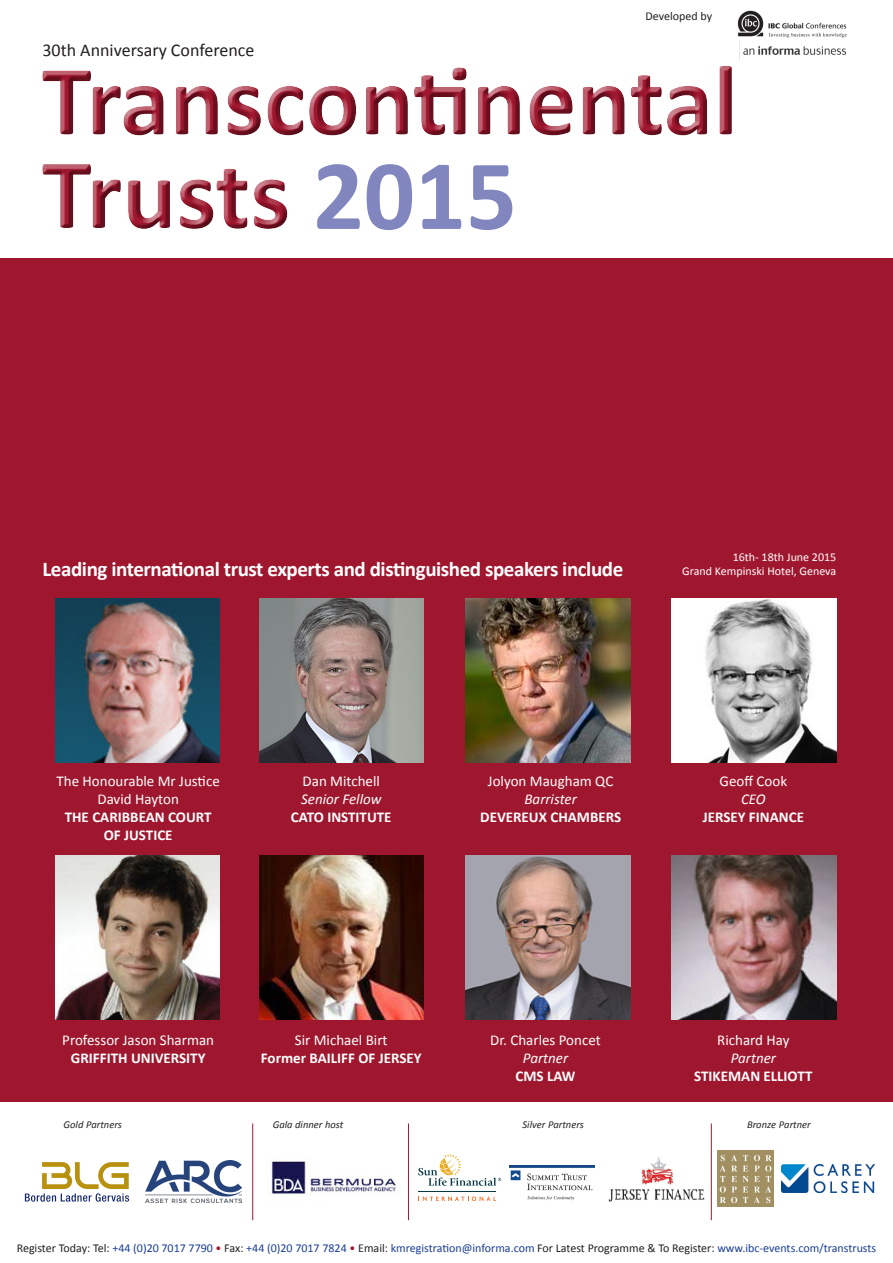
<style>
.page{position:relative;width:893px;height:1263px;background:#fff}
.page>*{position:absolute;margin:0;border:0;box-sizing:border-box;transform-origin:0 0}
.t1{font:700 100.65px/93.6px "Calibri";color:#9f172e}
.t2{font:700 21px "Calibri";letter-spacing:-.02em;color:#fff}
.t3{font:18px "Calibri";color:#231f20}
.t4{font:15px/18px "Calibri";color:#fff;text-align:center}
.t5{font:700 15px/18px "Calibri";color:#fff;text-align:center}
.t6{font:italic 15px "Calibri";color:#fff}
.t7{font:12px "Calibri";color:#1a3e93}
.t8{font:12px "Calibri";color:#fff}
.t9{font:12px "Calibri";color:#231f20}
.t10{font:italic 10.5px "Calibri";color:#231f20}
.s1{color:#8286bf}
.s2{color:#231f20}
.s3{color:#9f172e}
</style>
<div class="page">
<div style="left:0;top:259px;width:893px;height:843px;background:#9f172e"></div>
<img style="left:55px;top:598px;width:165px;height:165px">
<img style="left:259px;top:598px;width:165px;height:165px">
<img style="left:466px;top:598px;width:164px;height:165px">
<img style="left:672px;top:598px;width:164px;height:165px">
<img style="left:55px;top:855px;width:165px;height:165px">
<img style="left:259px;top:855px;width:165px;height:165px">
<img style="left:466px;top:855px;width:164px;height:165px">
<img style="left:672px;top:855px;width:164px;height:165px">
<hr style="left:408px;top:1123px;width:1px;height:97px;background:#9f172e">
<div style="left:39px;top:63px;width:698px;height:171px;background:#231f20;opacity:.75"></div>
<img style="left:737px;top:10px;width:110px;height:28px">
<img style="left:743px;top:46px;width:104px;height:9px">
<img style="left:268px;top:1161px;width:128px;height:35px">
<img style="left:510px;top:1165px;width:85px;height:36px">
<img style="left:608px;top:1157px;width:96px;height:45px">
<svg style="left:25px;top:1162px;width:104px;height:40px"></svg>
<hr style="left:252px;top:1123px;width:1px;height:97px;background:#9f172e">
<img style="left:145px;top:1160px;width:96px;height:43px">
<svg style="left:418px;top:1154px;width:83px;height:32px"></svg>
<svg style="left:418px;top:1196px;width:78px;height:5px"></svg>
<hr style="left:418px;top:1191px;width:78px;height:1px;background:#093845">
<hr style="left:711px;top:1123px;width:1px;height:97px;background:#9f172e">
<img style="left:718px;top:1151px;width:55px;height:55px">
<img style="left:781px;top:1165px;width:93px;height:27px">
<p class="t3" style="left:43px;top:39px;width:213px">30th Anniversary Conference</p>
<p class="t9" style="left:645px;top:9px;width:68px">Developed by</p>
<h1 class="t1" style="left:42px;top:54px;width:698px">Transcontinental<br>Trusts <span class="s1">2015</span></h1>
<p class="t2" style="left:43px;top:555px;width:582px">Leading international trust experts and distinguished speakers include</p>
<p class="t8" style="left:733px;top:549px;width:105px">16th- 18th June 2015</p>
<p class="t8" style="left:682px;top:563px;width:156px">Grand Kempinski Hotel, Geneva</p>
<p class="t4" style="left:57px;top:772px;width:165px">The Honourable Mr Justice<br>David Hayton</p>
<p class="t5" style="left:65px;top:808px;width:148px">THE CARIBBEAN COURT<br>OF JUSTICE</p>
<p class="t4" style="left:303px;top:772px;width:79px">Dan Mitchell</p>
<p class="t6" style="left:301px;top:789px;width:82px">Senior Fellow</p>
<p class="t5" style="left:291px;top:808px;width:102px">CATO INSTITUTE</p>
<p class="t4" style="left:488px;top:772px;width:127px">Jolyon Maugham QC</p>
<p class="t6" style="left:524px;top:789px;width:54px">Barrister</p>
<p class="t5" style="left:480px;top:808px;width:142px">DEVEREUX CHAMBERS</p>
<p class="t4" style="left:719px;top:772px;width:69px">Geoff Cook</p>
<p class="t6" style="left:741px;top:789px;width:26px">CEO</p>
<p class="t5" style="left:703px;top:808px;width:103px">JERSEY FINANCE</p>
<p class="t4" style="left:62px;top:1031px;width:153px">Professor Jason Sharman</p>
<p class="t5" style="left:71px;top:1049px;width:136px">GRIFFITH UNIVERSITY</p>
<p class="t4" style="left:295px;top:1031px;width:94px">Sir Michael Birt</p>
<p class="t5" style="left:261px;top:1049px;width:162px">Former BAILIFF OF JERSEY</p>
<p class="t4" style="left:490px;top:1031px;width:112px">Dr. Charles Poncet</p>
<p class="t6" style="left:523px;top:1048px;width:47px">Partner</p>
<p class="t5" style="left:516px;top:1067px;width:61px">CMS LAW</p>
<p class="t4" style="left:717px;top:1031px;width:74px">Richard Hay</p>
<p class="t6" style="left:731px;top:1048px;width:47px">Partner</p>
<p class="t5" style="left:694px;top:1067px;width:120px">STIKEMAN ELLIOTT</p>
<p class="t10" style="left:64px;top:1117px;width:60px">Gold Partners</p>
<p class="t10" style="left:273px;top:1117px;width:72px">Gala dinner host</p>
<p class="t10" style="left:522px;top:1117px;width:63px">Silver Partners</p>
<p class="t10" style="left:747px;top:1117px;width:65px">Bronze Partner</p>
<p class="t7" style="left:17px;top:1240px;width:861px"><span class="s2">Register Today: Tel:</span> +44 (0)20 7017 7790 <span class="s3">•</span> <span class="s2">Fax:</span> +44 (0)20 7017 7824 <span class="s3">•</span> <span class="s2">Email:</span> kmregistration@informa.com <span class="s2">For Latest Programme &amp; To Register:</span> www.ibc-events.com/transtrusts</p>
</div>
